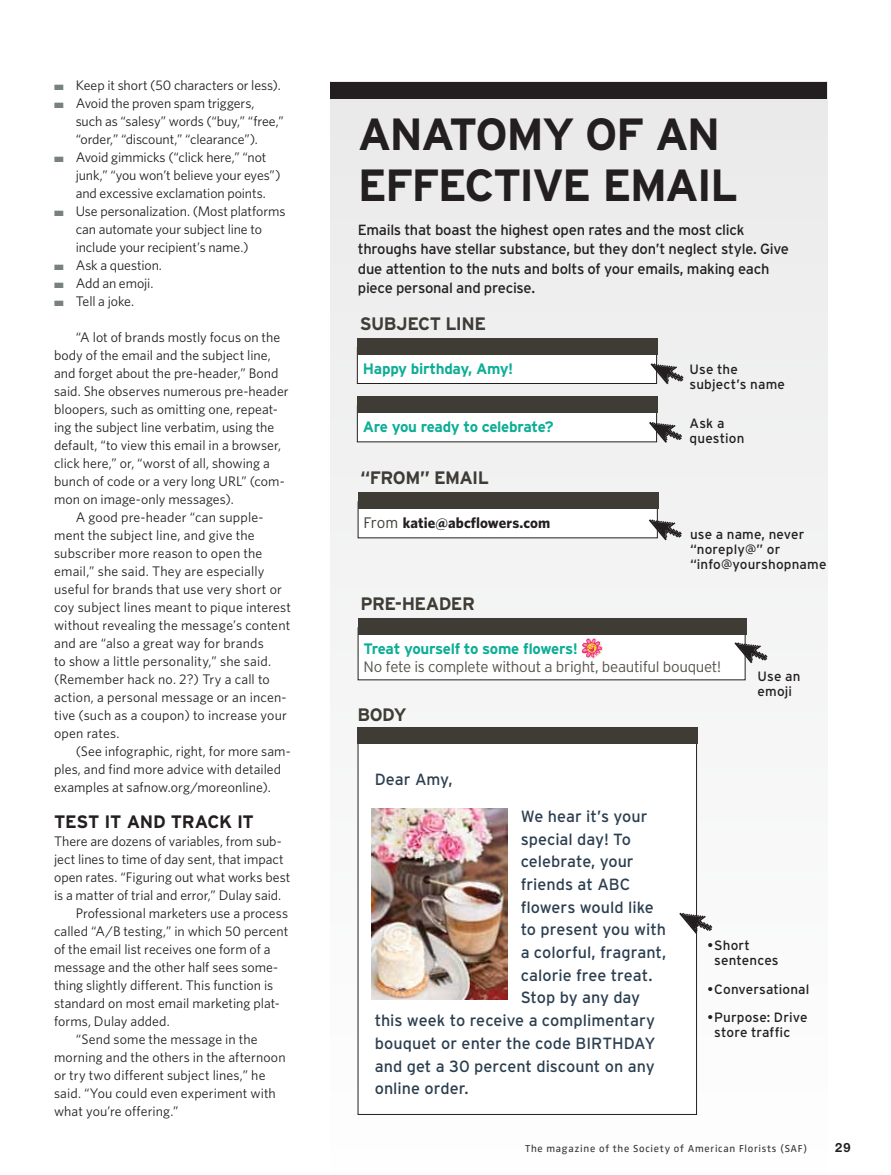
<style>
.page{position:relative;width:891px;height:1175px;background:#fff}
.page>*{position:absolute;margin:0;border:0;box-sizing:border-box;transform-origin:0 0}
.t1{font:700 45px/51px "Interstate";letter-spacing:-.045em;color:#231f20}
.t2{font:700 18px "Interstate";letter-spacing:-.03em;color:#3e3c35}
.t3{font:700 18px "Interstate";letter-spacing:-.02em;color:#231f20}
.t4{font:16.2px "Interstate";color:#2c3f50}
.t5{font:700 15.15px "Interstate";letter-spacing:-.025em;color:#0eae96}
.t6{font:300 15.15px "Interstate";letter-spacing:-.02em;color:#59554e}
.t7{font:700 15px "Whitney";letter-spacing:.005em;color:#231f20}
.t8{font:14.7px/19.6px "Interstate";letter-spacing:-.02em;color:#231f20}
.t9{font:13.8px/18px "Whitney";letter-spacing:.005em;color:#231f20}
.t10{font:13.8px "Whitney";letter-spacing:-.015em;color:#231f20}
.t11{font:13.5px/15px "Interstate";letter-spacing:.01em;color:#231f20}
.t12{font:700 12.75px "Helvetica Neue";color:#231f20}
.t13{font:10.5px "Zwo";letter-spacing:.07em;color:#231f20}
.s1{color:#77817f}
.s2{font-family:"Interstate";font-weight:300;font-size:15.15px;color:#3e3c35}
</style>
<div class="page">
<div style="left:330px;top:81px;width:497px;height:1093px;background:#f2f2f2"></div>
<div style="left:330px;top:83px;width:497px;height:16px;background:#231f20"></div>
<div style="left:357px;top:347px;width:300px;height:36px;background:#fff"></div>
<div style="left:357px;top:347px;width:300px;height:37px;border:1px solid #231f20"></div>
<div style="left:357px;top:338px;width:301px;height:16px;background:#3e3c35"></div>
<div style="left:357px;top:406px;width:300px;height:36px;background:#fff"></div>
<div style="left:357px;top:396px;width:301px;height:17px;background:#3e3c35"></div>
<svg style="left:651px;top:363px;width:33px;height:21px"></svg>
<svg style="left:649px;top:422px;width:33px;height:21px"></svg>
<div style="left:358px;top:502px;width:299px;height:36px;background:#fff"></div>
<div style="left:358px;top:492px;width:301px;height:16px;background:#3e3c35"></div>
<svg style="left:649px;top:519px;width:33px;height:21px"></svg>
<div style="left:358px;top:737px;width:339px;height:377px;background:#fff"></div>
<div style="left:358px;top:727px;width:340px;height:16px;background:#3e3c35"></div>
<img style="left:371px;top:808px;width:136px;height:191px">
<svg style="left:679px;top:912px;width:33px;height:21px"></svg>
<div style="left:358px;top:627px;width:387px;height:53px;background:#fff"></div>
<div style="left:358px;top:618px;width:389px;height:16px;background:#3e3c35"></div>
<svg style="left:581px;top:638px;width:22px;height:20px"></svg>
<svg style="left:734px;top:642px;width:34px;height:21px"></svg>
<p class="t9" style="left:54px;top:76px;width:228px"><span class="s1">■</span> Keep it short (50 characters or less).</p>
<p class="t9" style="left:76px;top:94px;width:210px;text-indent:-22px"><span class="s1">■</span> Avoid the proven spam triggers, such as “salesy” words (“buy,” “free,” “order,” “discount,” “clearance”).</p>
<p class="t9" style="left:76px;top:148px;width:206px;text-indent:-22px"><span class="s1">■</span> Avoid gimmicks (“click here,” “not junk,” “you won’t believe your eyes”) and excessive exclamation points.</p>
<p class="t9" style="left:76px;top:202px;width:211px;text-indent:-22px"><span class="s1">■</span> Use personalization. (Most platforms can automate your subject line to include your recipient’s name.)</p>
<p class="t9" style="left:54px;top:256px;width:109px"><span class="s1">■</span> Ask a question.</p>
<p class="t9" style="left:54px;top:274px;width:101px"><span class="s1">■</span> Add an emoji.</p>
<p class="t10" style="left:54px;top:293px;width:81px"><span class="s1">■</span> Tell a joke.</p>
<p class="t9" style="left:76px;top:328px;width:206px">“A lot of brands mostly focus on the</p>
<p class="t9" style="left:54px;top:346px;width:218px">body of the email and the subject line,</p>
<p class="t9" style="left:54px;top:364px;width:226px">and forget about the pre-header,” Bond</p>
<p class="t9" style="left:54px;top:382px;width:236px">said. She observes numerous pre-header</p>
<p class="t9" style="left:54px;top:400px;width:225px">bloopers, such as omitting one, repeat-</p>
<p class="t9" style="left:54px;top:418px;width:222px">ing the subject line verbatim, using the</p>
<p class="t9" style="left:54px;top:436px;width:229px">default, “to view this email in a browser,</p>
<p class="t9" style="left:54px;top:454px;width:217px">click here,” or, “worst of all, showing a</p>
<p class="t9" style="left:54px;top:472px;width:232px">bunch of code or a very long URL” (com-</p>
<p class="t9" style="left:54px;top:490px;width:181px">mon on image-only messages).</p>
<p class="t9" style="left:76px;top:508px;width:189px">A good pre-header “can supple-</p>
<p class="t9" style="left:54px;top:526px;width:202px">ment the subject line, and give the</p>
<p class="t9" style="left:54px;top:544px;width:210px">subscriber more reason to open the</p>
<p class="t9" style="left:54px;top:562px;width:212px">email,” she said. They are especially</p>
<p class="t9" style="left:54px;top:580px;width:229px">useful for brands that use very short or</p>
<p class="t9" style="left:54px;top:598px;width:239px">coy subject lines meant to pique interest</p>
<p class="t9" style="left:54px;top:616px;width:238px">without revealing the message’s content</p>
<p class="t9" style="left:54px;top:634px;width:211px">and are “also a great way for brands</p>
<p class="t9" style="left:54px;top:652px;width:219px">to show a little personality,” she said.</p>
<p class="t9" style="left:54px;top:670px;width:217px">(Remember hack no. 2?) Try a call to</p>
<p class="t9" style="left:54px;top:688px;width:234px">action, a personal message or an incen-</p>
<p class="t9" style="left:54px;top:706px;width:234px">tive (such as a coupon) to increase your</p>
<p class="t9" style="left:54px;top:724px;width:67px">open rates.</p>
<p class="t9" style="left:76px;top:742px;width:217px">(See infographic, right, for more sam-</p>
<p class="t9" style="left:54px;top:760px;width:229px">ples, and find more advice with detailed</p>
<p class="t9" style="left:54px;top:778px;width:218px">examples at safnow.org/moreonline).</p>
<h2 class="t3" style="left:54px;top:812px;width:201px">TEST IT AND TRACK IT</h2>
<p class="t9" style="left:54px;top:832px;width:229px">There are dozens of variables, from sub-</p>
<p class="t9" style="left:54px;top:850px;width:231px">ject lines to time of day sent, that impact</p>
<p class="t9" style="left:54px;top:868px;width:238px">open rates. “Figuring out what works best</p>
<p class="t9" style="left:54px;top:886px;width:229px">is a matter of trial and error,” Dulay said.</p>
<p class="t9" style="left:76px;top:904px;width:214px">Professional marketers use a process</p>
<p class="t9" style="left:54px;top:922px;width:236px">called “A/B testing,” in which 50 percent</p>
<p class="t9" style="left:54px;top:940px;width:218px">of the email list receives one form of a</p>
<p class="t9" style="left:54px;top:958px;width:226px">message and the other half sees some-</p>
<p class="t9" style="left:54px;top:976px;width:221px">thing slightly different. This function is</p>
<p class="t9" style="left:54px;top:994px;width:227px">standard on most email marketing plat-</p>
<p class="t9" style="left:54px;top:1012px;width:117px">forms, Dulay added.</p>
<p class="t9" style="left:76px;top:1030px;width:183px">“Send some the message in the</p>
<p class="t9" style="left:54px;top:1048px;width:233px">morning and the others in the afternoon</p>
<p class="t9" style="left:54px;top:1066px;width:213px">or try two different subject lines,” he</p>
<p class="t9" style="left:54px;top:1084px;width:223px">said. “You could even experiment with</p>
<p class="t9" style="left:54px;top:1102px;width:126px">what you’re offering.”</p>
<h1 class="t1" style="left:358px;top:109px;width:382px">ANATOMY OF AN<br>EFFECTIVE EMAIL</h1>
<p class="t8" style="left:358px;top:219px;width:433px">Emails that boast the highest open rates and the most click throughs have stellar substance, but they don’t neglect style. Give due attention to the nuts and bolts of your emails, making each piece personal and precise.</p>
<h2 class="t2" style="left:360px;top:313px;width:60px">Subject</h2>
<h2 class="t2" style="left:446px;top:313px;width:11px">line</h2>
<p class="t5" style="left:363px;top:360px;width:152px">Happy birthday, Amy!</p>
<p class="t5" style="left:363px;top:418px;width:192px">Are you ready to celebrate?</p>
<h2 class="t2" style="left:361px;top:468px;width:34px">“from</h2>
<h2 class="t2" style="left:420px;top:468px;width:26px">” email</h2>
<p class="t7" style="left:364px;top:514px;width:188px"><span class="s2">From</span> katie@abcflowers.com</p>
<p class="t11" style="left:690px;top:362px;width:97px">Use the subject’s name</p>
<p class="t11" style="left:690px;top:416px;width:56px">Ask a question</p>
<p class="t11" style="left:690px;top:527px;width:138px">use a name, never “noreply@” or “info@yourshopname</p>
<h2 class="t2" style="left:361px;top:594px;width:116px">PRE-HEADER</h2>
<p class="t5" style="left:364px;top:640px;width:216px">Treat yourself to some flowers!</p>
<p class="t6" style="left:364px;top:658px;width:359px">No fete is complete without a bright, beautiful bouquet!</p>
<h2 class="t2" style="left:358px;top:705px;width:13px">Body</h2>
<p class="t4" style="left:375px;top:769px;width:79px">Dear Amy,</p>
<p class="t11" style="left:758px;top:668px;width:44px">Use an emoji</p>
<p class="t4" style="left:521px;top:807px;width:128px">We hear it’s your</p>
<p class="t4" style="left:521px;top:829px;width:112px">special day! To</p>
<p class="t4" style="left:521px;top:852px;width:115px">celebrate, your</p>
<p class="t4" style="left:521px;top:875px;width:111px">friends at ABC</p>
<p class="t4" style="left:521px;top:897px;width:135px">flowers would like</p>
<p class="t4" style="left:521px;top:920px;width:147px">to present you with</p>
<p class="t4" style="left:521px;top:943px;width:147px">a colorful, fragrant,</p>
<p class="t4" style="left:521px;top:966px;width:133px">calorie free treat.</p>
<p class="t4" style="left:521px;top:988px;width:121px">Stop by any day</p>
<p class="t4" style="left:375px;top:1011px;width:282px">this week to receive a complimentary</p>
<p class="t4" style="left:375px;top:1034px;width:282px">bouquet or enter the code BIRTHDAY</p>
<p class="t4" style="left:375px;top:1056px;width:281px">and get a 30 percent discount on any</p>
<p class="t4" style="left:375px;top:1079px;width:95px">online order.</p>
<p class="t11" style="left:714px;top:938px;width:66px;text-indent:-7px">•Short sentences</p>
<p class="t11" style="left:708px;top:981px;width:103px">•Conversational</p>
<p class="t11" style="left:714px;top:1010px;width:95px;text-indent:-7px">•Purpose: Drive store traffic</p>
<p class="t13" style="left:525px;top:1142px;width:284px">The magazine of the Society of American Florists (SAF)</p>
<p class="t12" style="left:835px;top:1140px;width:17px">29</p>
</div>
